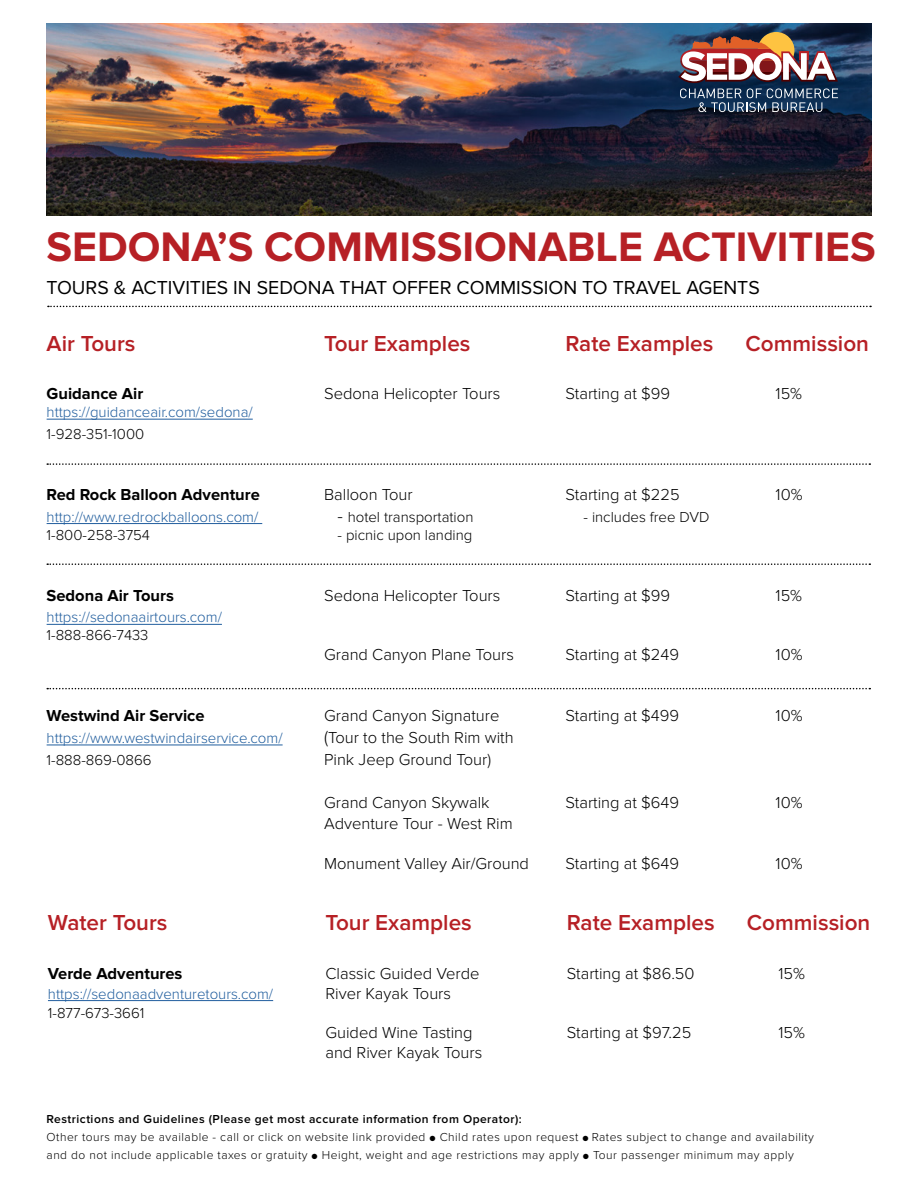
<style>
.page{position:relative;width:918px;height:1188px;background:#fff}
.page>*{position:absolute;margin:0;border:0;box-sizing:border-box;transform-origin:0 0}
.t1{font:700 42.75px "Proxima Nova";color:#b62025}
.t2{font:600 22.5px "Proxima Nova";color:#b62025}
.t3{font:19.5px "Proxima Nova";color:#000}
.t4{font:300 16.5px "Proxima Nova";color:#000}
.t5{font:700 16.5px "Proxima Nova";color:#000}
.t6{font:300 15px "Proxima Nova";color:#215e9e}
.t7{font:300 15px "Proxima Nova";color:#000}
.t8{font:300 12px/18px "Proxima Nova";letter-spacing:.04em;color:#000}
.s1{font-size:18px}
.s2{font-weight:600}
.s3{font-size:9px}
</style>
<div class="page">
<hr style="left:47px;top:419px;width:206px;height:1px;background:#215e9e">
<hr style="left:47px;top:523px;width:215px;height:1px;background:#215e9e">
<hr style="left:47px;top:624px;width:175px;height:1px;background:#215e9e">
<hr style="left:47px;top:745px;width:236px;height:1px;background:#215e9e">
<hr style="left:48px;top:1000px;width:225px;height:1px;background:#215e9e">
<svg style="left:47px;top:688px;width:823px;height:1px"></svg>
<svg style="left:47px;top:563px;width:823px;height:2px"></svg>
<svg style="left:47px;top:463px;width:823px;height:2px"></svg>
<img style="left:46px;top:23px;width:826px;height:193px">
<div style="left:758px;top:32px;width:36px;height:37px;background:#fec341;border-radius:50%"></div>
<img style="left:678px;top:36px;width:160px;height:76px">
<svg style="left:48px;top:306px;width:823px;height:1px"></svg>
<h1 class="t1" style="left:46px;top:222px;width:831px">SEDONA’S COMMISSIONABLE ACTIVITIES</h1>
<p class="t3" style="left:46px;top:276px;width:715px">TOURS &amp; ACTIVITIES IN SEDONA THAT OFFER COMMISSION TO TRAVEL AGENTS</p>
<h2 class="t2" style="left:47px;top:330px;width:90px">Air Tours</h2>
<h2 class="t2" style="left:324px;top:330px;width:148px">Tour Examples</h2>
<h2 class="t2" style="left:566px;top:330px;width:149px">Rate Examples</h2>
<h2 class="t2" style="left:746px;top:330px;width:125px">Commission</h2>
<p class="t5" style="left:47px;top:384px;width:98px">Guidance Air</p>
<p class="t4" style="left:324px;top:384px;width:178px">Sedona Helicopter Tours</p>
<p class="t4" style="left:566px;top:384px;width:106px">Starting at $99</p>
<p class="t4" style="left:776px;top:384px;width:28px">15%</p>
<p class="t6" style="left:47px;top:404px;width:208px">https://guidanceair.com/sedona/</p>
<p class="t7" style="left:47px;top:425px;width:99px">1-928-351-1000</p>
<p class="t5" style="left:47px;top:485px;width:215px">Red Rock Balloon Adventure</p>
<p class="t4" style="left:324px;top:485px;width:90px">Balloon Tour</p>
<p class="t4" style="left:566px;top:485px;width:116px">Starting at $225</p>
<p class="t4" style="left:776px;top:485px;width:28px">10%</p>
<p class="t6" style="left:47px;top:508px;width:213px">http://www.redrockballoons.com/</p>
<p class="t7" style="left:338px;top:508px;width:137px"><span class="s1">-</span> hotel transportation</p>
<p class="t7" style="left:584px;top:508px;width:128px">- includes free DVD</p>
<p class="t7" style="left:47px;top:526px;width:105px">1-800-258-3754</p>
<p class="t7" style="left:338px;top:526px;width:136px">- picnic upon landing</p>
<p class="t5" style="left:47px;top:586px;width:129px">Sedona Air Tours</p>
<p class="t4" style="left:324px;top:586px;width:178px">Sedona Helicopter Tours</p>
<p class="t4" style="left:566px;top:586px;width:106px">Starting at $99</p>
<p class="t4" style="left:776px;top:586px;width:28px">15%</p>
<p class="t6" style="left:47px;top:609px;width:177px">https://sedonaairtours.com/</p>
<p class="t7" style="left:47px;top:627px;width:103px">1-888-866-7433</p>
<p class="t4" style="left:324px;top:645px;width:191px">Grand Canyon Plane Tours</p>
<p class="t4" style="left:566px;top:645px;width:115px">Starting at $249</p>
<p class="t4" style="left:776px;top:645px;width:28px">10%</p>
<p class="t5" style="left:47px;top:706px;width:159px">Westwind Air Service</p>
<p class="t4" style="left:324px;top:706px;width:177px">Grand Canyon Signature</p>
<p class="t4" style="left:566px;top:706px;width:115px">Starting at $499</p>
<p class="t4" style="left:776px;top:706px;width:28px">10%</p>
<p class="t6" style="left:47px;top:729px;width:237px">https://www.westwindairservice.com/</p>
<p class="t4" style="left:324px;top:728px;width:191px"><span class="s1">(</span>Tour to the South Rim with</p>
<p class="t7" style="left:47px;top:751px;width:107px">1-888-869-0866</p>
<p class="t4" style="left:324px;top:750px;width:169px">Pink Jeep Ground Tour)</p>
<p class="t4" style="left:324px;top:793px;width:167px">Grand Canyon Skywalk</p>
<p class="t4" style="left:566px;top:793px;width:115px">Starting at $649</p>
<p class="t4" style="left:776px;top:793px;width:28px">10%</p>
<p class="t4" style="left:324px;top:814px;width:190px">Adventure Tour - West Rim</p>
<p class="t4" style="left:324px;top:854px;width:206px">Monument Valley Air/Ground</p>
<p class="t4" style="left:566px;top:854px;width:115px">Starting at $649</p>
<p class="t4" style="left:776px;top:854px;width:28px">10%</p>
<h2 class="t2" style="left:48px;top:910px;width:121px">Water Tours</h2>
<h2 class="t2" style="left:325px;top:910px;width:148px">Tour Examples</h2>
<h2 class="t2" style="left:567px;top:910px;width:149px">Rate Examples</h2>
<h2 class="t2" style="left:747px;top:910px;width:125px">Commission</h2>
<p class="t5" style="left:48px;top:964px;width:136px">Verde Adventures</p>
<p class="t4" style="left:325px;top:964px;width:156px">Classic Guided Verde</p>
<p class="t4" style="left:567px;top:964px;width:129px">Starting at $86.50</p>
<p class="t4" style="left:778px;top:964px;width:28px">15%</p>
<p class="t6" style="left:48px;top:985px;width:227px">https://sedonaadventuretours.com/</p>
<p class="t4" style="left:325px;top:984px;width:127px">River Kayak Tours</p>
<p class="t7" style="left:48px;top:1005px;width:98px">1-877-673-3661</p>
<p class="t4" style="left:325px;top:1023px;width:149px">Guided Wine Tasting</p>
<p class="t4" style="left:567px;top:1023px;width:126px">Starting at $97.25</p>
<p class="t4" style="left:778px;top:1023px;width:28px">15%</p>
<p class="t4" style="left:325px;top:1043px;width:158px">and River Kayak Tours</p>
<p class="t8" style="left:47px;top:1110px;width:769px"><span class="s2">Restrictions and Guidelines (Please get most accurate information from Operator):<br></span>Other tours may be available - call or click on website link provided <span class="s3">●</span> Child rates upon request <span class="s3">●</span> Rates subject to change and availability and do not include applicable taxes or gratuity <span class="s3">●</span> Height, weight and age restrictions may apply <span class="s3">●</span> Tour passenger minimum may apply</p>
</div>
